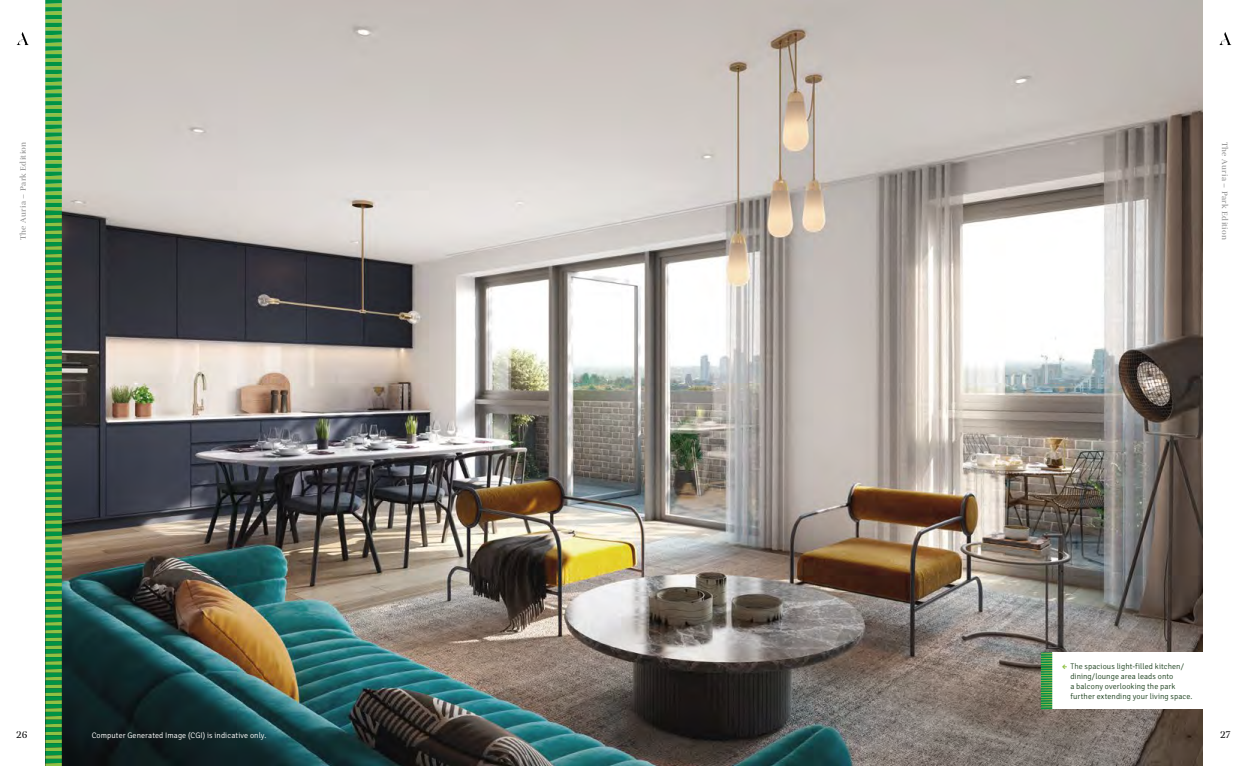
<style>
.page{position:relative;width:1248px;height:766px;background:#fff}
.page>*{position:absolute;margin:0;border:0;box-sizing:border-box;transform-origin:0 0}
.t1{font:10px "Rufina Stencil Regular";color:#000}
.t2{font:300 8px/10px "Signika";letter-spacing:.01em;color:#214522}
.t3{font:300 8px "Signika";letter-spacing:.01em;color:#fff}
.t4{font:8px "Rufina Stencil Regular";letter-spacing:.04em;color:#878787}
.s1{font-weight:700;color:#8fc043}
</style>
<div class="page">
<img style="left:62px;top:0;width:1140px;height:765px">
<div style="left:1052px;top:652px;width:153px;height:57px;background:#fff"></div>
<svg style="left:45px;top:0;width:17px;height:765px;background:#41a146"></svg>
<svg style="left:1040px;top:652px;width:12px;height:57px"></svg>
<svg style="left:1219px;top:32px;width:12px;height:13px"></svg>
<svg style="left:17px;top:32px;width:12px;height:13px"></svg>
<p class="t4" style="left:18px;top:240px;width:100px;rotate:-90deg">The Auria – Park Edition</p>
<p class="t4" style="left:1229px;top:142px;width:100px;rotate:90deg">The Auria – Park Edition</p>
<p class="t2" style="left:1070px;top:660px;width:124px;text-indent:-10px"><span class="s1">←</span> The spacious light-filled kitchen/ dining/lounge area leads onto<br>a balcony overlooking the park further extending your living space.</p>
<p class="t1" style="left:16px;top:728px;width:13px">26</p>
<p class="t3" style="left:92px;top:729px;width:176px">Computer Generated Image (CGI) is indicative only.</p>
<p class="t1" style="left:1219px;top:728px;width:12px">27</p>
</div>
